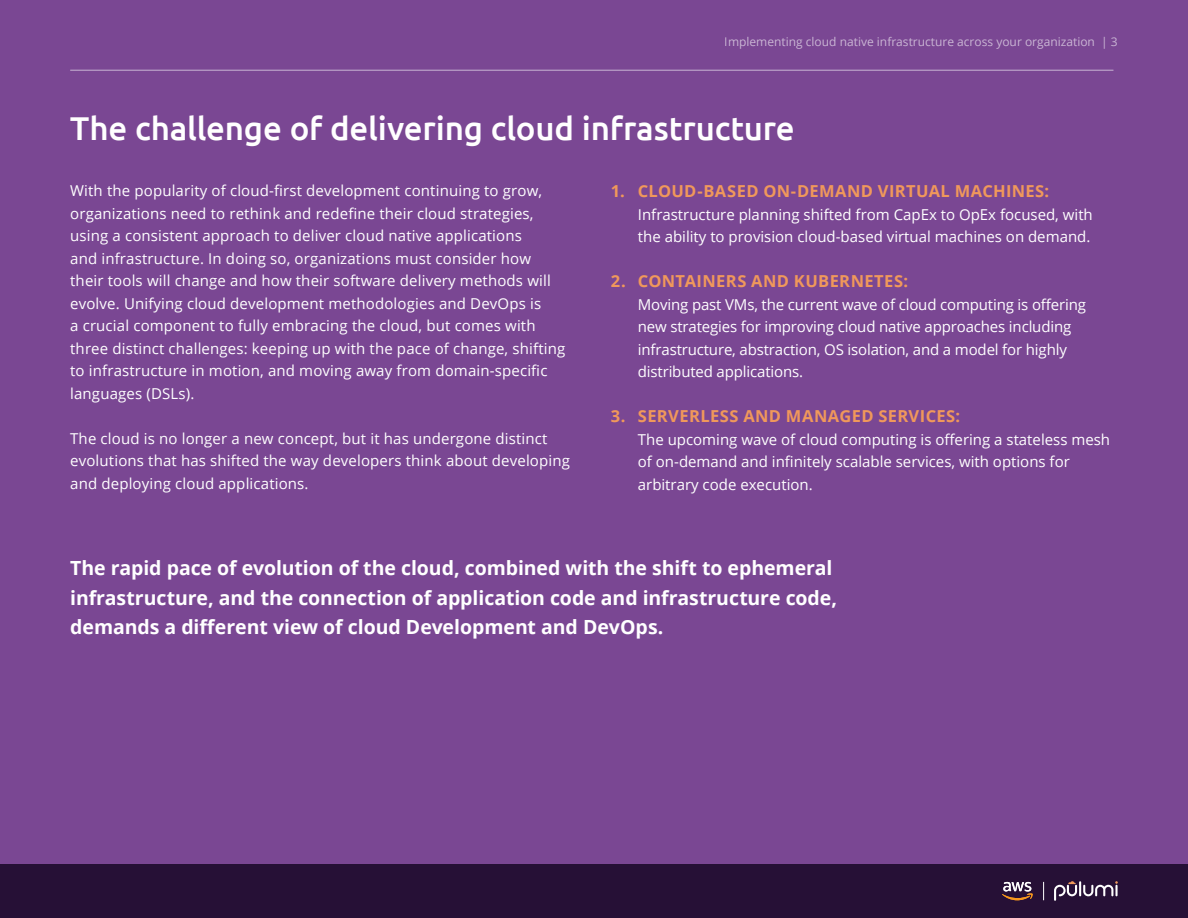
<style>
.page{position:relative;width:1188px;height:918px;background:#fff}
.page>*{position:absolute;margin:0;border:0;box-sizing:border-box;transform-origin:0 0}
.t1{font:500 33px "Ubuntu";letter-spacing:-.005em;color:#fff}
.t2{font:700 19.5px/29.2px "Open Sans";letter-spacing:-.005em;color:#fff}
.t3{font:700 16.5px "Open Sans";letter-spacing:.025em;color:#f0985b}
.t4{font:15px/22.5px "Open Sans";letter-spacing:.01em;color:#fff}
.t5{font:15px/22.5px "Open Sans";letter-spacing:-.01em;color:#fff}
.t6{font:12px "Open Sans";color:#fff}
</style>
<div class="page">
<div style="left:0;top:0;width:1188px;height:864px;background:#7a4793"></div>
<div style="left:0;top:864px;width:1188px;height:54px;background:#261036"></div>
<hr style="left:70px;top:70px;width:1043px;height:1px;background:#fff">
<svg style="left:1043px;top:882px;width:1px;height:18px"></svg>
<svg style="left:1002px;top:882px;width:31px;height:18px"></svg>
<svg style="left:1054px;top:881px;width:64px;height:20px"></svg>
<p class="t6" style="left:725px;top:33px;width:395px">Implementing cloud native infrastructure across your organization | 3</p>
<h1 class="t1" style="left:70px;top:108px;width:726px">The challenge of delivering cloud infrastructure</h1>
<p class="t4" style="left:70px;top:179px;width:497px">With the popularity of cloud-first development continuing to grow, organizations need to rethink and redefine their cloud strategies, using a consistent approach to deliver cloud native applications<br>and infrastructure. In doing so, organizations must consider how their tools will change and how their software delivery methods will evolve. Unifying cloud development methodologies and DevOps is<br>a crucial component to fully embracing the cloud, but comes with three distinct challenges: keeping up with the pace of change, shifting to infrastructure in motion, and moving away from domain-specific languages (DSLs).</p>
<p class="t4" style="left:70px;top:427px;width:501px">The cloud is no longer a new concept, but it has undergone distinct evolutions that has shifted the way developers think about developing and deploying cloud applications.</p>
<p class="t3" style="left:611px;top:180px;width:440px">1. CLOUD-BASED ON-DEMAND VIRTUAL MACHINES:</p>
<p class="t4" style="left:638px;top:203px;width:456px">Infrastructure planning shifted from CapEx to OpEx focused, with the ability to provision cloud-based virtual machines on demand.</p>
<p class="t3" style="left:611px;top:270px;width:299px">2. CONTAINERS AND KUBERNETES:</p>
<p class="t5" style="left:638px;top:293px;width:450px">Moving past VMs, the current wave of cloud computing is offering new strategies for improving cloud native approaches including infrastructure, abstraction, OS isolation, and a model for highly distributed applications.</p>
<p class="t3" style="left:611px;top:405px;width:351px">3. SERVERLESS AND MANAGED SERVICES:</p>
<p class="t4" style="left:638px;top:428px;width:474px">The upcoming wave of cloud computing is offering a stateless mesh of on-demand and infinitely scalable services, with options for arbitrary code execution.</p>
<h2 class="t2" style="left:70px;top:553px;width:768px">The rapid pace of evolution of the cloud, combined with the shift to ephemeral infrastructure, and the connection of application code and infrastructure code, demands a different view of cloud Development and DevOps.</h2>
</div>
